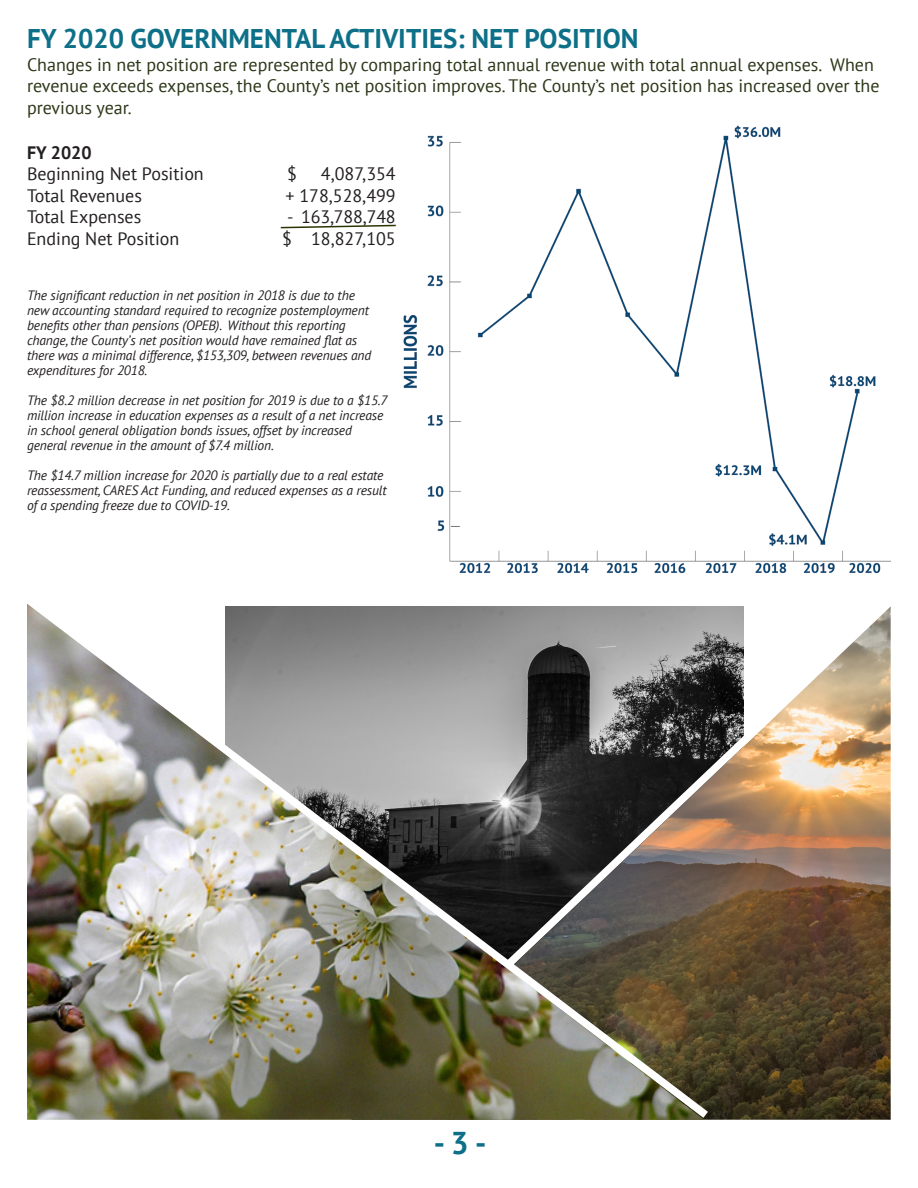
<style>
.page{position:relative;width:918px;height:1188px;background:#fff}
.page>*{position:absolute;margin:0;border:0;box-sizing:border-box;transform-origin:0 0}
.t1{font:700 31.5px "PT Sans";color:#0d7088}
.Headline{font:700 27px "PT Sans";color:#0d7088}
.t2{font:18px/21.6px "PT Sans";color:#2b3617}
.t3{font:18px "PT Sans";color:#231f20}
.t4{font:700 18px "PT Sans";color:#231f20}
.t5{font:italic 13.5px/15px "PT Sans";letter-spacing:-.01em;color:#231f20}
</style>
<div class="page">
<img style="left:716px;top:606px;width:175px;height:514px">
<img style="left:27px;top:603px;width:689px;height:517px">
<svg style="left:496px;top:702px;width:288px;height:275px;background:#61574c"></svg>
<img style="left:403px;top:125px;width:488px;height:449px">
<svg style="left:280px;top:224px;width:116px;height:5px"></svg>
<p class="Headline" style="left:27px;top:21px;width:613px">FY 2020 GOVERNMENTAL ACTIVITIES: NET POSITION</p>
<p class="t2" style="left:27px;top:53px;width:854px">Changes in net position are represented by comparing total annual revenue with total annual expenses. When revenue exceeds expenses, the County’s net position improves. The County’s net position has increased over the previous year.</p>
<p class="t4" style="left:27px;top:140px;width:66px">FY 2020</p>
<p class="t3" style="left:27px;top:162px;width:178px">Beginning Net Position</p>
<p class="t3" style="left:287px;top:162px;width:11px">$</p>
<p class="t3" style="left:321px;top:162px;width:76px">4,087,354</p>
<p class="t3" style="left:27px;top:184px;width:116px">Total Revenues</p>
<p class="t3" style="left:285px;top:184px;width:112px">+ 178,528,499</p>
<p class="t3" style="left:27px;top:206px;width:116px">Total Expenses</p>
<p class="t3" style="left:287px;top:206px;width:110px">- 163,788,748</p>
<p class="t3" style="left:27px;top:227px;width:154px">Ending Net Position</p>
<p class="t3" style="left:282px;top:227px;width:115px">$ 18,827,105</p>
<p class="t5" style="left:27px;top:287px;width:346px">The significant reduction in net position in 2018 is due to the new accounting standard required to recognize postemployment benefits other than pensions (OPEB). Without this reporting change, the County’s net position would have remained flat as there was a minimal difference, $153,309, between revenues and expenditures for 2018.</p>
<p class="t5" style="left:27px;top:392px;width:362px">The $8.2 million decrease in net position for 2019 is due to a $15.7 million increase in education expenses as a result of a net increase in school general obligation bonds issues, offset by increased general revenue in the amount of $7.4 million.</p>
<p class="t5" style="left:27px;top:467px;width:361px">The $14.7 million increase for 2020 is partially due to a real estate reassessment, CARES Act Funding, and reduced expenses as a result of a spending freeze due to COVID-19.</p>
<h1 class="t1" style="left:434px;top:1122px;width:54px">- 3 -</h1>
</div>
